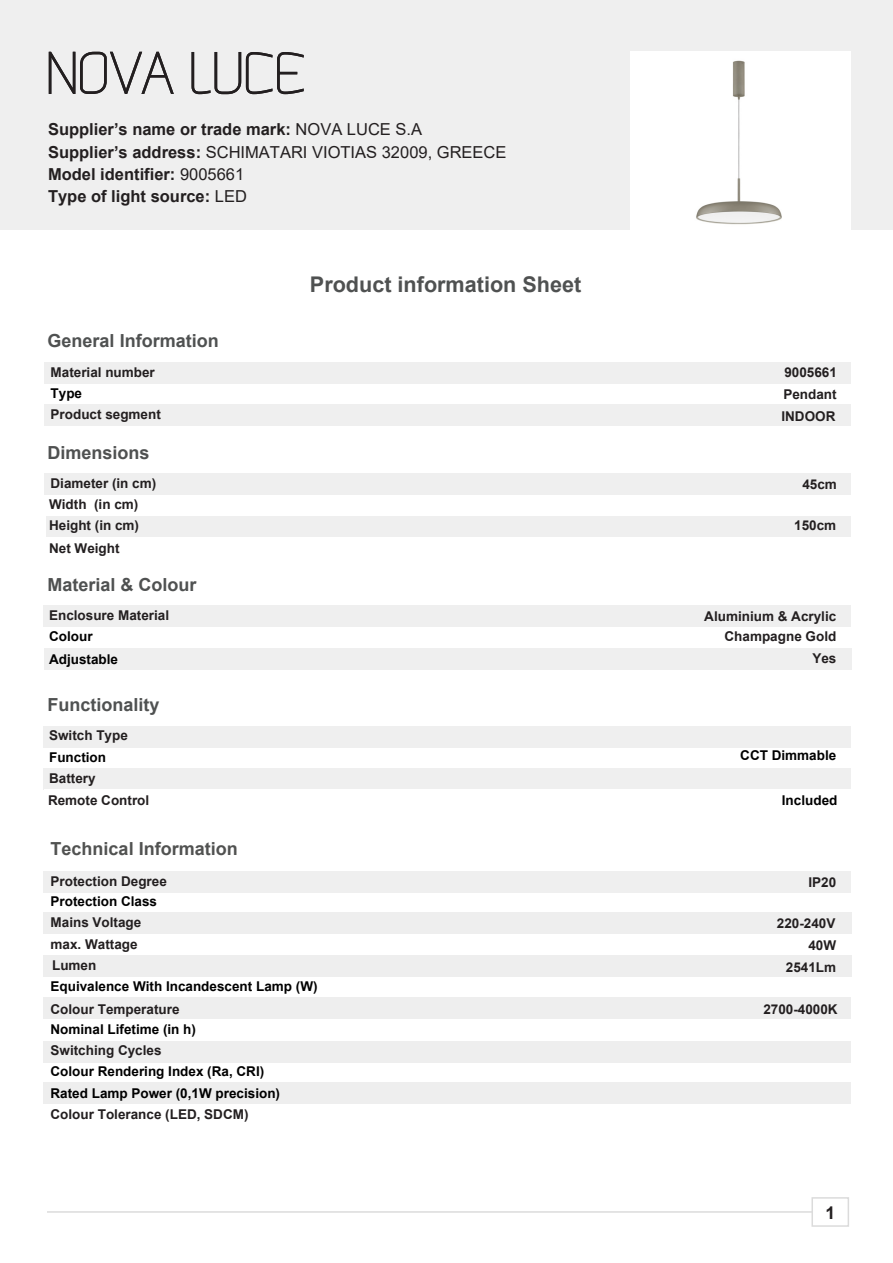
<style>
.page{position:relative;width:893px;height:1263px;background:#fff}
.page>*{position:absolute;margin:0;border:0;box-sizing:border-box;transform-origin:0 0}
.t1{font:700 21.6px "Arial";color:#4f5151}
.t2{font:700 18px "Arial";color:#4f5151}
.t3{font:700 18px "Arial";color:#515251}
.t4{font:700 17.55px "Arial";color:#231f20}
.t5{font:700 16.5px/21.6px "Arial";color:#231f20}
.t6{font:16.5px "Arial";color:#231f20}
.t7{font:700 13.5px/22px "Arial";color:#231f20}
.t8{font:700 13.5px/22.6px "Arial";color:#000}
.s1{font-weight:400}
.s2{font-weight:700}
</style>
<div class="page">
<div style="left:811px;top:1197px;width:38px;height:30px;border:2px solid #dbdbdb"></div>
<div style="left:1px;top:0;width:892px;height:230px;background:#efefef"></div>
<div style="left:43px;top:606px;width:808px;height:21px;background:#efefef"></div>
<div style="left:44px;top:648px;width:808px;height:21px;background:#efefef"></div>
<div style="left:44px;top:473px;width:807px;height:22px;background:#efefef"></div>
<div style="left:46px;top:516px;width:805px;height:21px;background:#efefef"></div>
<div style="left:43px;top:768px;width:808px;height:22px;background:#efefef"></div>
<div style="left:43px;top:726px;width:808px;height:21px;background:#efefef"></div>
<hr style="left:47px;top:1211px;width:765px;height:2px;background:#dbdbdb">
<svg style="left:191px;top:52px;width:113px;height:43px"></svg>
<svg style="left:48px;top:51px;width:126px;height:43px"></svg>
<div style="left:43px;top:871px;width:808px;height:21px;background:#efefef"></div>
<div style="left:43px;top:1041px;width:807px;height:21px;background:#eee"></div>
<div style="left:43px;top:1082px;width:808px;height:21px;background:#eee"></div>
<div style="left:44px;top:997px;width:807px;height:21px;background:#eee"></div>
<div style="left:43px;top:912px;width:809px;height:21px;background:#eee"></div>
<div style="left:43px;top:955px;width:809px;height:22px;background:#eee"></div>
<div style="left:44px;top:405px;width:807px;height:21px;background:#efefef"></div>
<div style="left:44px;top:362px;width:807px;height:21px;background:#efefef"></div>
<div style="left:630px;top:52px;width:221px;height:214px;background:#fff"></div>
<img style="left:696px;top:60px;width:86px;height:165px">
<p class="t5" style="left:48px;top:119px;width:376px">Supplier’s name or trade mark: <span class="s1">NOVA LUCE S.A</span></p>
<p class="t5" style="left:48px;top:164px;width:200px">Model identifier: <span class="s1">9005661<br></span>Type of light source: <span class="s1">LED</span></p>
<p class="t6" style="left:48px;top:141px;width:460px"><span class="s2">Supplier’s address:</span> SCHIMATARI VIOTIAS 32009, GREECE</p>
<h2 class="t2" style="left:48px;top:328px;width:173px">General Information</h2>
<p class="t7" style="left:51px;top:361px;width:106px">Material number</p>
<p class="t8" style="left:51px;top:382px;width:33px">Type</p>
<p class="t7" style="left:51px;top:403px;width:112px">Product segment</p>
<h2 class="t2" style="left:48px;top:439px;width:104px">Dimensions</h2>
<p class="t7" style="left:49px;top:473px;width:109px;line-height:21.3px">Diameter (in cm)<br>Width (in cm)</p>
<p class="t7" style="left:49px;top:515px;width:92px">Height (in cm)</p>
<p class="t7" style="left:49px;top:538px;width:72px">Net Weight</p>
<h2 class="t2" style="left:48px;top:572px;width:151px">Material &amp; Colour</h2>
<p class="t7" style="left:49px;top:604px;width:122px">Enclosure Material</p>
<p class="t8" style="left:49px;top:625px;width:71px">Colour<br>Adjustable</p>
<h2 class="t2" style="left:48px;top:692px;width:114px">Functionality</h2>
<p class="t7" style="left:49px;top:725px;width:80px">Switch Type</p>
<p class="t8" style="left:49px;top:746px;width:58px">Function</p>
<p class="t7" style="left:48px;top:767px;width:103px">Battery<br>Remote Control</p>
<h2 class="t3" style="left:51px;top:836px;width:189px">Technical Information</h2>
<p class="t7" style="left:51px;top:870px;width:118px">Protection Degree</p>
<p class="t8" style="left:51px;top:890px;width:108px">Protection Class</p>
<p class="t7" style="left:51px;top:912px;width:92px;line-height:21.6px">Mains Voltage max. Wattage<br>Lumen</p>
<h1 class="t1" style="left:310px;top:269px;width:273px">Product information Sheet</h1>
<p class="t8" style="left:51px;top:975px;width:269px">Equivalence With Incandescent Lamp (W)</p>
<p class="t7" style="left:51px;top:998px;width:131px">Colour Temperature</p>
<p class="t8" style="left:51px;top:1018px;width:147px">Nominal Lifetime (in h)</p>
<p class="t7" style="left:51px;top:1039px;width:113px">Switching Cycles</p>
<p class="t8" style="left:51px;top:1061px;width:231px;line-height:21.5px">Colour Rendering Index (Ra, CRI)<br>Rated Lamp Power (0,1W precision)</p>
<p class="t7" style="left:51px;top:1103px;width:200px">Colour Tolerance (LED, SDCM)</p>
<p class="t7" style="left:781px;top:361px;width:57px;text-align:justify">9005661<br>Pendant INDOOR</p>
<p class="t7" style="left:802px;top:473px;width:36px">45cm</p>
<p class="t7" style="left:794px;top:515px;width:44px">150cm</p>
<p class="t7" style="left:704px;top:605px;width:134px">Aluminium &amp; Acrylic</p>
<p class="t7" style="left:812px;top:647px;width:26px">Yes</p>
<p class="t7" style="left:725px;top:626px;width:113px">Champagne Gold</p>
<p class="t8" style="left:740px;top:744px;width:98px">CCT Dimmable</p>
<p class="t8" style="left:782px;top:789px;width:57px">Included</p>
<p class="t7" style="left:808px;top:871px;width:29px">IP20</p>
<p class="t7" style="left:777px;top:912px;width:60px">220-240V</p>
<p class="t7" style="left:786px;top:956px;width:52px">2541Lm</p>
<p class="t7" style="left:763px;top:999px;width:76px">2700-4000K</p>
<p class="t7" style="left:808px;top:934px;width:29px">40W</p>
<p class="t4" style="left:825px;top:1200px;width:11px">1</p>
</div>
